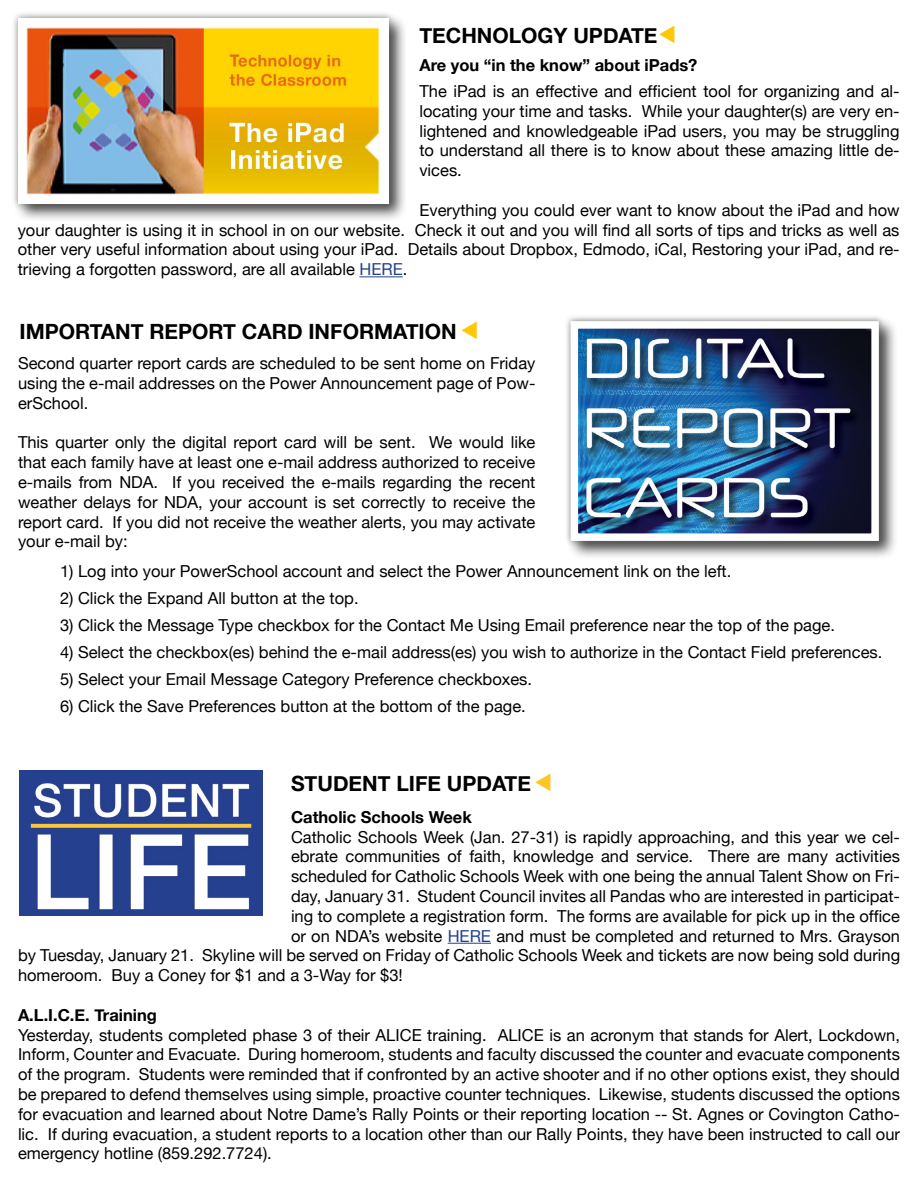
<style>
.page{position:relative;width:918px;height:1188px;background:#fff}
.page>*{position:absolute;margin:0;border:0;box-sizing:border-box;transform-origin:0 0}
.t1{font:700 21px "Helvetica Neue";color:#000}
.t2{font:21px "Monotype Sorts";color:#ffc709}
.t3{font:21px "Monotype Sorts";color:#ffc425}
.t4{font:16.5px/19.8px "Helvetica Neue";color:#000;text-align:justify}
.t5{font:700 16.5px "Helvetica Neue";color:#000}
.s1{color:#25408f}
</style>
<div class="page">
<div style="left:14px;top:14px;width:394px;height:208px;background:#000;opacity:.75"></div>
<div style="left:10px;top:11px;width:386px;height:200px;background:#6b6b69;opacity:.75"></div>
<img style="left:18px;top:18px;width:370px;height:185px">
<hr style="left:359px;top:276px;width:44px;height:1px;background:#25408f">
<img style="left:20px;top:770px;width:243px;height:146px">
<hr style="left:448px;top:943px;width:43px;height:1px;background:#25408f">
<div style="left:566px;top:317px;width:332px;height:243px;background:#000;opacity:.75"></div>
<div style="left:564px;top:314px;width:322px;height:234px;background:#6b6b69;opacity:.75"></div>
<img style="left:580px;top:330px;width:290px;height:202px">
<div style="left:571px;top:321px;width:308px;height:220px;border:8px solid #fff"></div>
<p class="t1" style="left:419px;top:20px;width:240px">TECHNOLOGY UPDATE</p>
<p class="t2" style="left:676px;top:25px;width:20px;rotate:90deg">t</p>
<p class="t5" style="left:419px;top:52px;width:280px">Are you “in the know” about iPads?</p>
<p class="t4" style="left:419px;top:82px;width:482px">The iPad is an effective and efficient tool for organizing and al&shy;locating your time and tasks. While your daughter(s) are very en&shy;lightened and knowledgeable iPad users, you may be struggling to understand all there is to know about these amazing little de&shy;vices.</p>
<p class="t4" style="left:18px;top:201px;width:883px;text-indent:402px">Everything you could ever want to know about the iPad and how your daughter is using it in school in on our website. Check it out and you will find all sorts of tips and tricks as well as other very useful information about using your iPad. Details about Dropbox, Edmodo, iCal, Restoring your iPad, and re&shy;trieving a forgotten password, are all available <span class="s1">HERE</span>.</p>
<p class="t1" style="left:20px;top:315px;width:439px">IMPORTANT REPORT CARD INFORMATION</p>
<p class="t2" style="left:479px;top:321px;width:20px;rotate:90deg">t</p>
<p class="t4" style="left:18px;top:354px;width:519px">Second quarter report cards are scheduled to be sent home on Friday using the e-mail addresses on the Power Announcement page of Pow&shy;erSchool.</p>
<p class="t4" style="left:18px;top:434px;width:519px">This quarter only the digital report card will be sent. We would like that each family have at least one e-mail address authorized to receive e-mails from NDA. If you received the e-mails regarding the recent weather delays for NDA, your account is set correctly to receive the report card. If you did not receive the weather alerts, you may activate your e-mail by:</p>
<p class="t4" style="left:60px;top:563px;width:673px">1) Log into your PowerSchool account and select the Power Announcement link on the left.</p>
<p class="t4" style="left:60px;top:590px;width:300px">2) Click the Expand All button at the top.</p>
<p class="t4" style="left:60px;top:617px;width:777px">3) Click the Message Type checkbox for the Contact Me Using Email preference near the top of the page.</p>
<p class="t4" style="left:60px;top:644px;width:824px">4) Select the checkbox(es) behind the e-mail address(es) you wish to authorize in the Contact Field preferences.</p>
<p class="t4" style="left:60px;top:671px;width:474px">5) Select your Email Message Category Preference checkboxes.</p>
<p class="t4" style="left:60px;top:698px;width:467px">6) Click the Save Preferences button at the bottom of the page.</p>
<p class="t1" style="left:291px;top:767px;width:241px">STUDENT LIFE UPDATE</p>
<p class="t3" style="left:552px;top:773px;width:20px;rotate:90deg">t</p>
<p class="t5" style="left:291px;top:804px;width:182px">Catholic Schools Week</p>
<p class="t4" style="left:291px;top:828px;width:611px">Catholic Schools Week (Jan. 27-31) is rapidly approaching, and this year we cel-</p>
<p class="t4" style="left:291px;top:848px;width:610px">ebrate communities of faith, knowledge and service. There are many activities</p>
<p class="t4" style="left:291px;top:867px;width:611px">scheduled for Catholic Schools Week with one being the annual Talent Show on Fri-</p>
<p class="t4" style="left:291px;top:887px;width:611px">day, January 31. Student Council invites all Pandas who are interested in participat-</p>
<p class="t4" style="left:291px;top:907px;width:611px">ing to complete a registration form. The forms are available for pick up in the office</p>
<p class="t4" style="left:291px;top:927px;width:610px">or on NDA’s website <span class="s1">HERE</span> and must be completed and returned to Mrs. Grayson</p>
<p class="t4" style="left:18px;top:947px;width:884px">by Tuesday, January 21. Skyline will be served on Friday of Catholic Schools Week and tickets are now being sold during</p>
<p class="t4" style="left:18px;top:966px;width:386px">homeroom. Buy a Coney for $1 and a 3-Way for $3!</p>
<p class="t5" style="left:18px;top:1002px;width:141px">A.L.I.C.E. Training</p>
<p class="t4" style="left:18px;top:1026px;width:884px">Yesterday, students completed phase 3 of their ALICE training. ALICE is an acronym that stands for Alert, Lockdown, Inform, Counter and Evacuate. During homeroom, students and faculty discussed the counter and evacuate components of the program. Students were reminded that if confronted by an active shooter and if no other options exist, they should be prepared to defend themselves using simple, proactive counter techniques. Likewise, students discussed the options for evacuation and learned about Notre Dame’s Rally Points or their reporting location -- St. Agnes or Covington Catho&shy;lic. If during evacuation, a student reports to a location other than our Rally Points, they have been instructed to call our emergency hotline (859.292.7724).</p>
</div>
